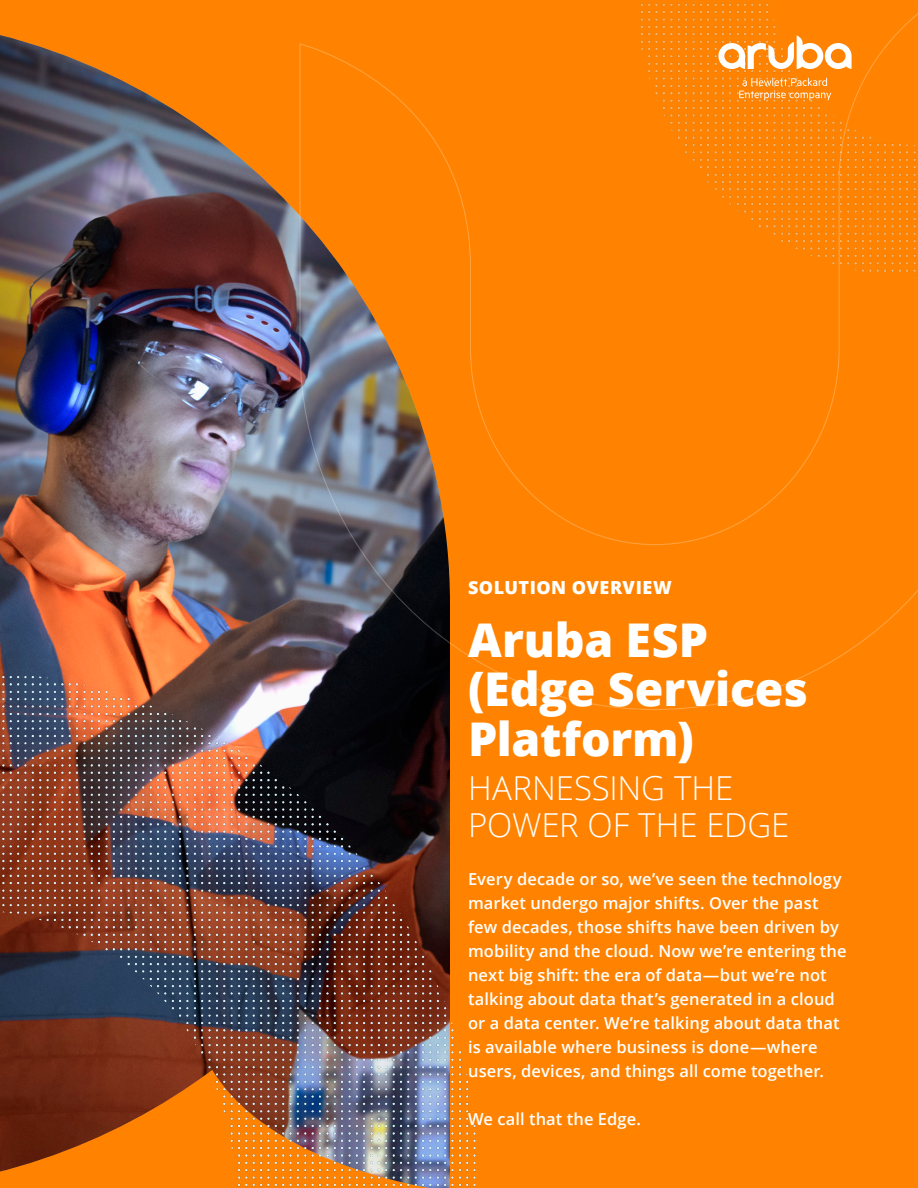
<style>
.page{position:relative;width:918px;height:1188px;background:#ff8300}
.page>*{position:absolute;margin:0;border:0;box-sizing:border-box;transform-origin:0 0}
.t1{font:800 46.5px/49.5px "Open Sans";color:#fff}
.t2{font:300 33px/37.5px "Open Sans";letter-spacing:-.005em;color:#fff}
.t3{font:800 18px "Open Sans";letter-spacing:.03em;color:#fff}
.t4{font:600 16.5px/24px "Open Sans";letter-spacing:.005em;color:#fff}
</style>
<div class="page">
<img style="left:0;top:35px;width:299px;height:637px">
<img style="left:0;top:672px;width:476px;height:516px">
<svg style="left:299px;top:43px;width:619px;height:668px"></svg>
<img style="left:635px;top:3px;width:283px;height:274px">
<svg style="left:718px;top:35px;width:134px;height:65px"></svg>
<p class="t3" style="left:468px;top:574px;width:205px">SOLUTION OVERVIEW</p>
<h1 class="t1" style="left:468px;top:613px;width:341px">Aruba ESP (Edge Services<br>Platform)</h1>
<h2 class="t2" style="left:468px;top:768px;width:323px">HARNESSING THE<br>POWER OF THE EDGE</h2>
<p class="t4" style="left:468px;top:867px;width:380px">Every decade or so, we’ve seen the technology market undergo major shifts. Over the past few decades, those shifts have been driven by mobility and the cloud. Now we’re entering the next big shift: the era of data—but we’re not talking about data that’s generated in a cloud or a data center. We’re talking about data that is available where business is done—where users, devices, and things all come together.</p>
<p class="t4" style="left:468px;top:1107px;width:174px">We call that the Edge.</p>
</div>
